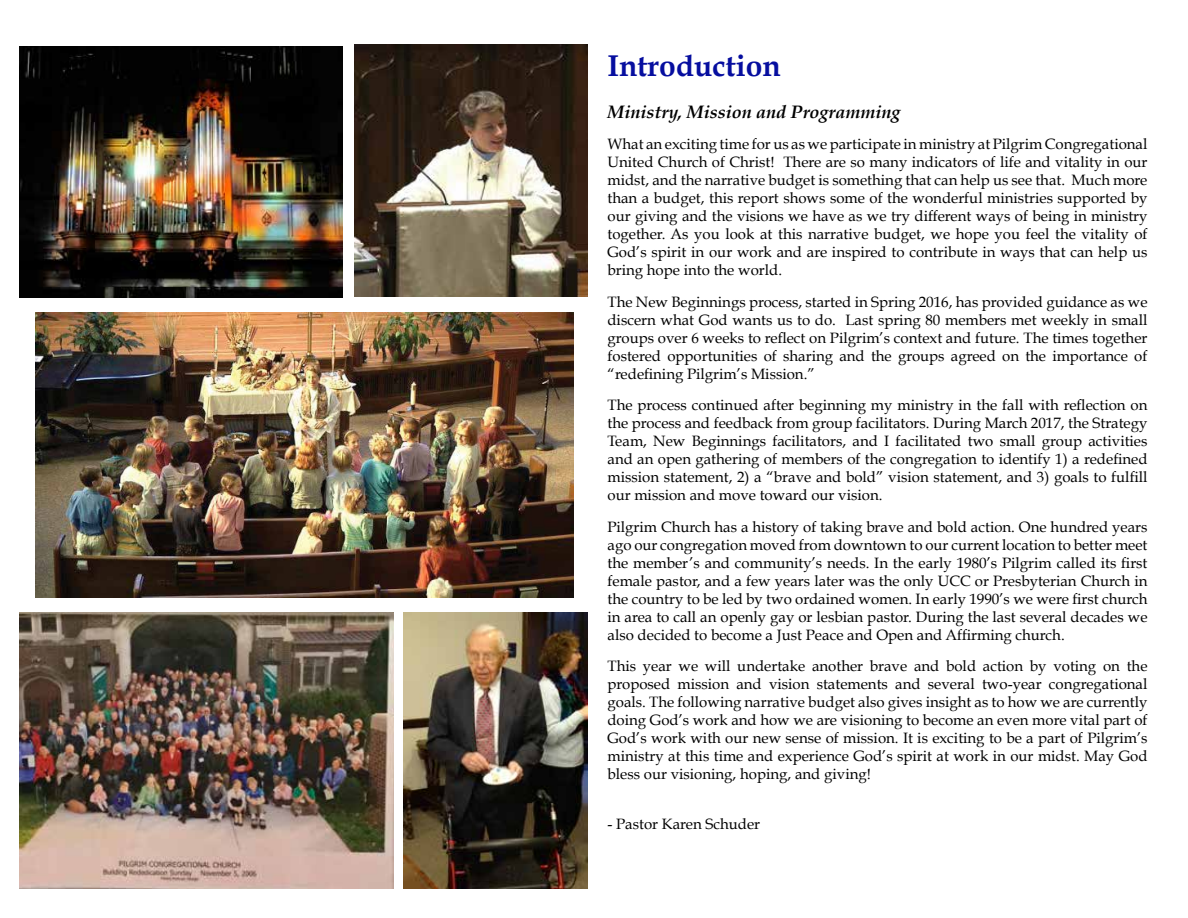
<style>
.page{position:relative;width:1188px;height:918px;background:#fff}
.page>*{position:absolute;margin:0;border:0;box-sizing:border-box;transform-origin:0 0}
.t1{font:700 30px "Book Antiqua";color:#060e9f}
.t2{font:italic 700 18px "Book Antiqua";color:#000}
.t3{font:15px/18px "Book Antiqua";color:#000;text-align:justify}
</style>
<div class="page">
<img style="left:354px;top:44px;width:234px;height:253px">
<img style="left:403px;top:613px;width:185px;height:276px">
<img style="left:20px;top:46px;width:322px;height:252px">
<img style="left:20px;top:613px;width:374px;height:276px">
<img style="left:35px;top:312px;width:538px;height:285px">
<h1 class="t1" style="left:608px;top:48px;width:175px">Introduction</h1>
<p class="t2" style="left:608px;top:101px;width:295px">Ministry, Mission and Programming</p>
<p class="t3" style="left:608px;top:135px;width:542px">What an exciting time for us as we participate in ministry at Pilgrim Congregational United Church of Christ! There are so many indicators of life and vitality in our midst, and the narrative budget is something that can help us see that. Much more than a budget, this report shows some of the wonderful ministries supported by our giving and the visions we have as we try different ways of being in ministry together. As you look at this narrative budget, we hope you feel the vitality of God’s spirit in our work and are inspired to contribute in ways that can help us bring hope into the world.</p>
<p class="t3" style="left:608px;top:293px;width:542px">The New Beginnings process, started in Spring 2016, has provided guidance as we discern what God wants us to do. Last spring 80 members met weekly in small groups over 6 weeks to reflect on Pilgrim’s context and future. The times together fostered opportunities of sharing and the groups agreed on the importance of “redefining Pilgrim’s Mission.”</p>
<p class="t3" style="left:608px;top:396px;width:542px">The process continued after beginning my ministry in the fall with reflection on the process and feedback from group facilitators. During March 2017, the Strategy Team, New Beginnings facilitators, and I facilitated two small group activities and an open gathering of members of the congregation to identify 1) a redefined mission statement, 2) a “brave and bold” vision statement, and 3) goals to fulfill our mission and move toward our vision.</p>
<p class="t3" style="left:608px;top:518px;width:542px">Pilgrim Church has a history of taking brave and bold action. One hundred years ago our congregation moved from downtown to our current location to better meet the member’s and community’s needs. In the early 1980’s Pilgrim called its first female pastor, and a few years later was the only UCC or Presbyterian Church in the country to be led by two ordained women. In early 1990’s we were first church in area to call an openly gay or lesbian pastor. During the last several decades we also decided to become a Just Peace and Open and Affirming church.</p>
<p class="t3" style="left:608px;top:657px;width:542px">This year we will undertake another brave and bold action by voting on the proposed mission and vision statements and several two-year congregational goals. The following narrative budget also gives insight as to how we are currently doing God’s work and how we are visioning to become an even more vital part of God’s work with our new sense of mission. It is exciting to be a part of Pilgrim’s ministry at this time and experience God’s spirit at work in our midst. May God bless our visioning, hoping, and giving!</p>
<p class="t3" style="left:608px;top:815px;width:154px">- Pastor Karen Schuder</p>
</div>
